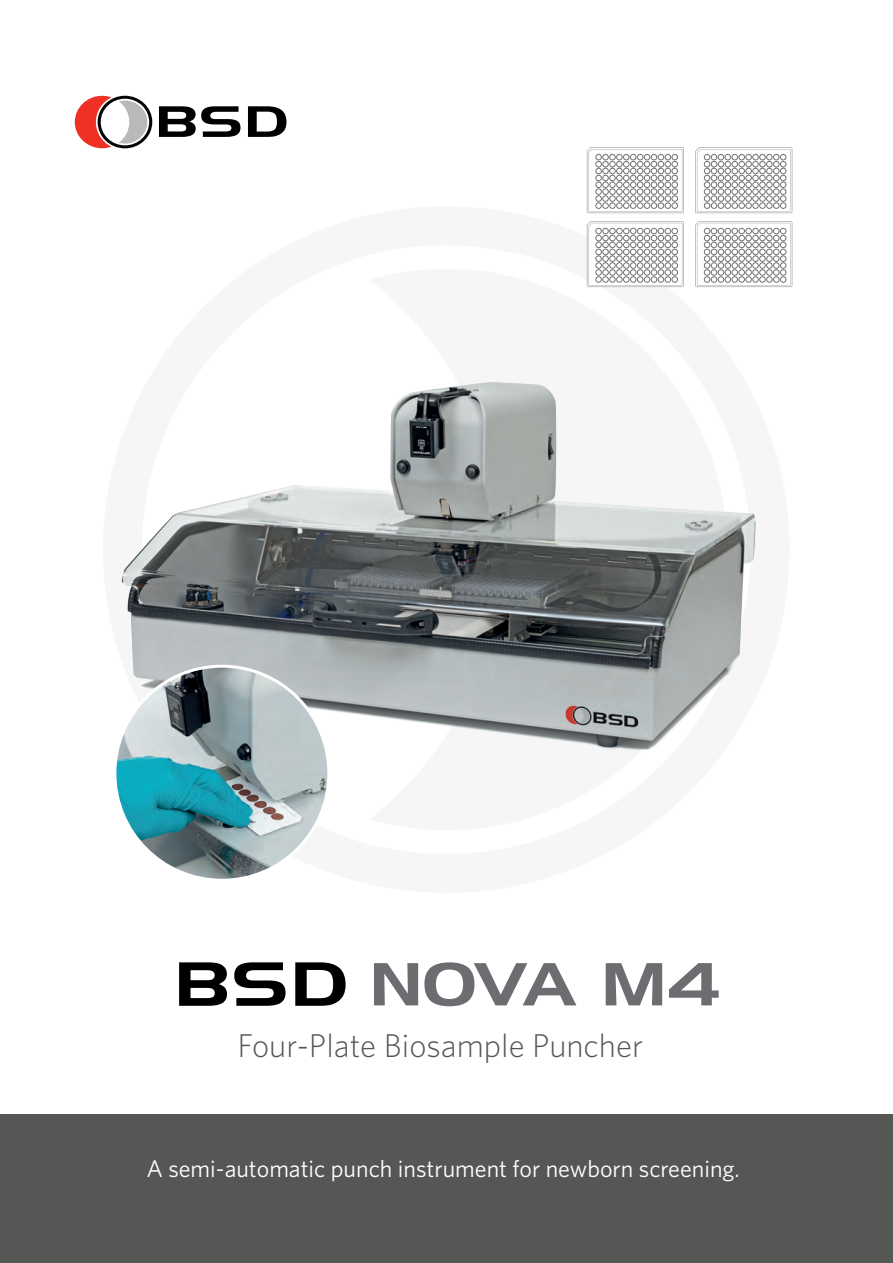
<style>
.page{position:relative;width:893px;height:1263px;background:#fff}
.page>*{position:absolute;margin:0;border:0;box-sizing:border-box;transform-origin:0 0}
.t1{font:60px "Hanzel Wide Normal";letter-spacing:-.01em;color:#6c6d70}
.t2{font:300 33px "Whitney";color:#555754}
.t3{font:24px "Whitney";color:#fff}
</style>
<div class="page">
<div style="left:0;top:1114px;width:893px;height:149px;background:#555754"></div>
<img style="left:121px;top:381px;width:635px;height:370px">
<svg style="left:159px;top:106px;width:81px;height:31px"></svg>
<svg style="left:248px;top:106px;width:38px;height:31px"></svg>
<svg style="left:75px;top:96px;width:77px;height:52px"></svg>
<svg style="left:587px;top:147px;width:97px;height:66px"></svg>
<svg style="left:587px;top:221px;width:97px;height:66px"></svg>
<svg style="left:695px;top:147px;width:97px;height:66px"></svg>
<svg style="left:695px;top:221px;width:97px;height:66px"></svg>
<img style="left:115px;top:666px;width:214px;height:214px;border-radius:107px">
<svg style="left:179px;top:962px;width:48px;height:44px"></svg>
<svg style="left:234px;top:962px;width:52px;height:44px"></svg>
<svg style="left:295px;top:962px;width:51px;height:44px"></svg>
<h1 class="t1" style="left:369px;top:949px;width:353px">NOVA M4</h1>
<h2 class="t2" style="left:238px;top:1023px;width:407px">Four-Plate Biosample Puncher</h2>
<p class="t3" style="left:146px;top:1152px;width:595px">A semi-automatic punch instrument for newborn screening.</p>
</div>
